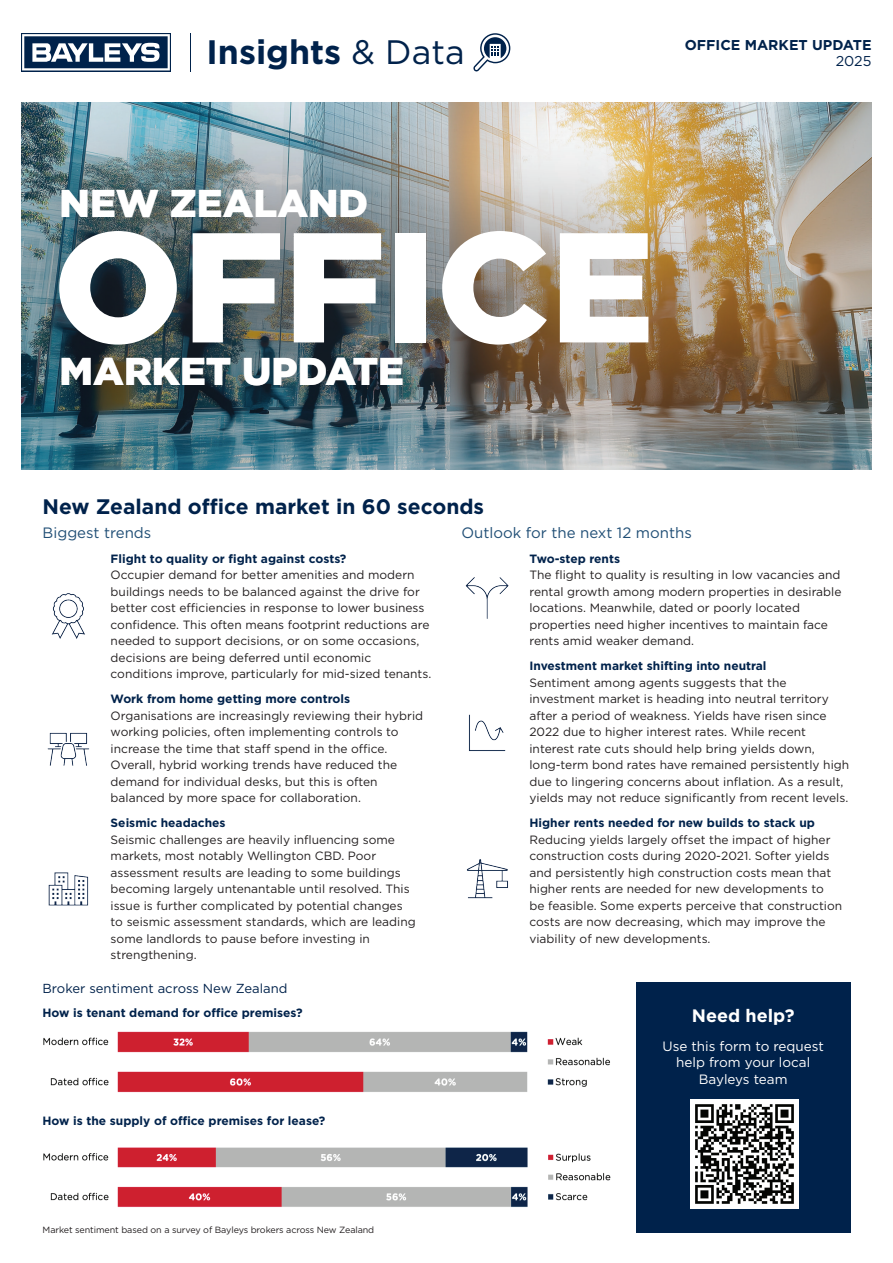
<style>
.page{position:relative;width:893px;height:1263px;background:#fff}
.page>*{position:absolute;margin:0;border:0;box-sizing:border-box;transform-origin:0 0}
.t1{font:900 156px "Gotham";color:#fff}
.t2{font:900 38.7px "Gotham";color:#fff}
.t3{font:700 33.9px "Gotham";color:#00224b}
.t4{font:700 21px "Gotham";color:#00224b}
.t5{font:700 18px "Gotham";color:#fff}
.t6{font:15px "Gotham";color:#214f76}
.t7{font:700 14.25px "Gotham";color:#00224b}
.t8{font:14.25px "Gotham";color:#00224b}
.t9{font:13.5px/16.5px "Gotham";color:#fff;text-align:center}
.t10{font:13.05px "Gotham";color:#00224b}
.t11{font:12px/16.5px "Gotham";color:#231f20}
.t12{font:700 12px "Gotham";color:#00224b}
.t13{font:9px "Gotham";letter-spacing:-.01em;color:#231f20}
.s1{font-weight:400}
</style>
<div class="page">
<img style="left:51px;top:593px;width:34px;height:46px">
<img style="left:465px;top:577px;width:44px;height:42px">
<img style="left:47px;top:732px;width:43px;height:34px">
<img style="left:469px;top:714px;width:37px;height:37px">
<img style="left:48px;top:872px;width:41px;height:34px">
<img style="left:466px;top:859px;width:42px;height:40px">
<img style="left:781px;top:102px;width:90px;height:367px">
<svg style="left:21px;top:33px;width:150px;height:38px"></svg>
<svg style="left:22px;top:34px;width:148px;height:36px"></svg>
<hr style="left:190px;top:33px;width:1px;height:38px;background:#00224b">
<svg style="left:473px;top:33px;width:37px;height:38px"></svg>
<div style="left:636px;top:982px;width:214px;height:251px;background:#00224b"></div>
<img style="left:690px;top:1100px;width:109px;height:108px">
<img style="left:43px;top:1031px;width:567px;height:62px">
<img style="left:43px;top:1147px;width:568px;height:60px">
<div style="left:21px;top:102px;width:760px;height:367px;background:#231f20;opacity:.75"></div>
<h3 class="t3" style="left:207px;top:29px;width:260px">Insights <span class="s1">&amp; Data</span></h3>
<p class="t7" style="left:685px;top:36px;width:188px">OFFICE MARKET UPDATE</p>
<p class="t8" style="left:836px;top:52px;width:37px">2025</p>
<h2 class="t2" style="left:60px;top:177px;width:310px">NEW ZEALAND</h2>
<h1 class="t1" style="left:53px;top:180px;width:602px">OFFICE</h1>
<h2 class="t2" style="left:60px;top:345px;width:346px">MARKET UPDATE</h2>
<h3 class="t4" style="left:43px;top:493px;width:443px">New Zealand office market in 60 seconds</h3>
<p class="t6" style="left:43px;top:523px;width:110px">Biggest trends</p>
<p class="t12" style="left:111px;top:550px;width:237px">Flight to quality or fight against costs?</p>
<p class="t11" style="left:111px;top:566px;width:322px">Occupier demand for better amenities and modern buildings needs to be balanced against the drive for better cost efficiencies in response to lower business confidence. This often means footprint reductions are needed to support decisions, or on some occasions, decisions are being deferred until economic conditions improve, particularly for mid-sized tenants.</p>
<p class="t12" style="left:111px;top:691px;width:241px">Work from home getting more controls</p>
<p class="t11" style="left:111px;top:707px;width:314px">Organisations are increasingly reviewing their hybrid working policies, often implementing controls to increase the time that staff spend in the office.<br>Overall, hybrid working trends have reduced the demand for individual desks, but this is often balanced by more space for collaboration.</p>
<p class="t12" style="left:111px;top:815px;width:117px">Seismic headaches</p>
<p class="t11" style="left:111px;top:831px;width:307px">Seismic challenges are heavily influencing some markets, most notably Wellington CBD. Poor assessment results are leading to some buildings becoming largely untenantable until resolved. This issue is further complicated by potential changes to seismic assessment standards, which are leading some landlords to pause before investing in strengthening.</p>
<p class="t6" style="left:461px;top:523px;width:232px">Outlook for the next 12 months</p>
<p class="t12" style="left:529px;top:550px;width:92px">Two-step rents</p>
<p class="t11" style="left:529px;top:566px;width:314px">The flight to quality is resulting in low vacancies and rental growth among modern properties in desirable locations. Meanwhile, dated or poorly located properties need higher incentives to maintain face rents amid weaker demand.</p>
<p class="t12" style="left:529px;top:658px;width:239px">Investment market shifting into neutral</p>
<p class="t11" style="left:529px;top:674px;width:321px">Sentiment among agents suggests that the investment market is heading into neutral territory after a period of weakness. Yields have risen since 2022 due to higher interest rates. While recent interest rate cuts should help bring yields down, long-term bond rates have remained persistently high due to lingering concerns about inflation. As a result, yields may not reduce significantly from recent levels.</p>
<p class="t12" style="left:529px;top:815px;width:287px">Higher rents needed for new builds to stack up</p>
<p class="t11" style="left:529px;top:831px;width:314px">Reducing yields largely offset the impact of higher construction costs during 2020-2021. Softer yields and persistently high construction costs mean that higher rents are needed for new developments to<br>be feasible. Some experts perceive that construction costs are now decreasing, which may improve the viability of new developments.</p>
<p class="t10" style="left:43px;top:980px;width:246px">Broker sentiment across New Zealand</p>
<p class="t12" style="left:43px;top:1005px;width:262px">How is tenant demand for office premises?</p>
<p class="t12" style="left:43px;top:1112px;width:284px">How is the supply of office premises for lease?</p>
<p class="t13" style="left:43px;top:1224px;width:333px">Market sentiment based on a survey of Bayleys brokers across New Zealand</p>
<h3 class="t5" style="left:692px;top:1004px;width:104px">Need help?</h3>
<p class="t9" style="left:662px;top:1038px;width:163px">Use this form to request help from your local<br>Bayleys team</p>
</div>
